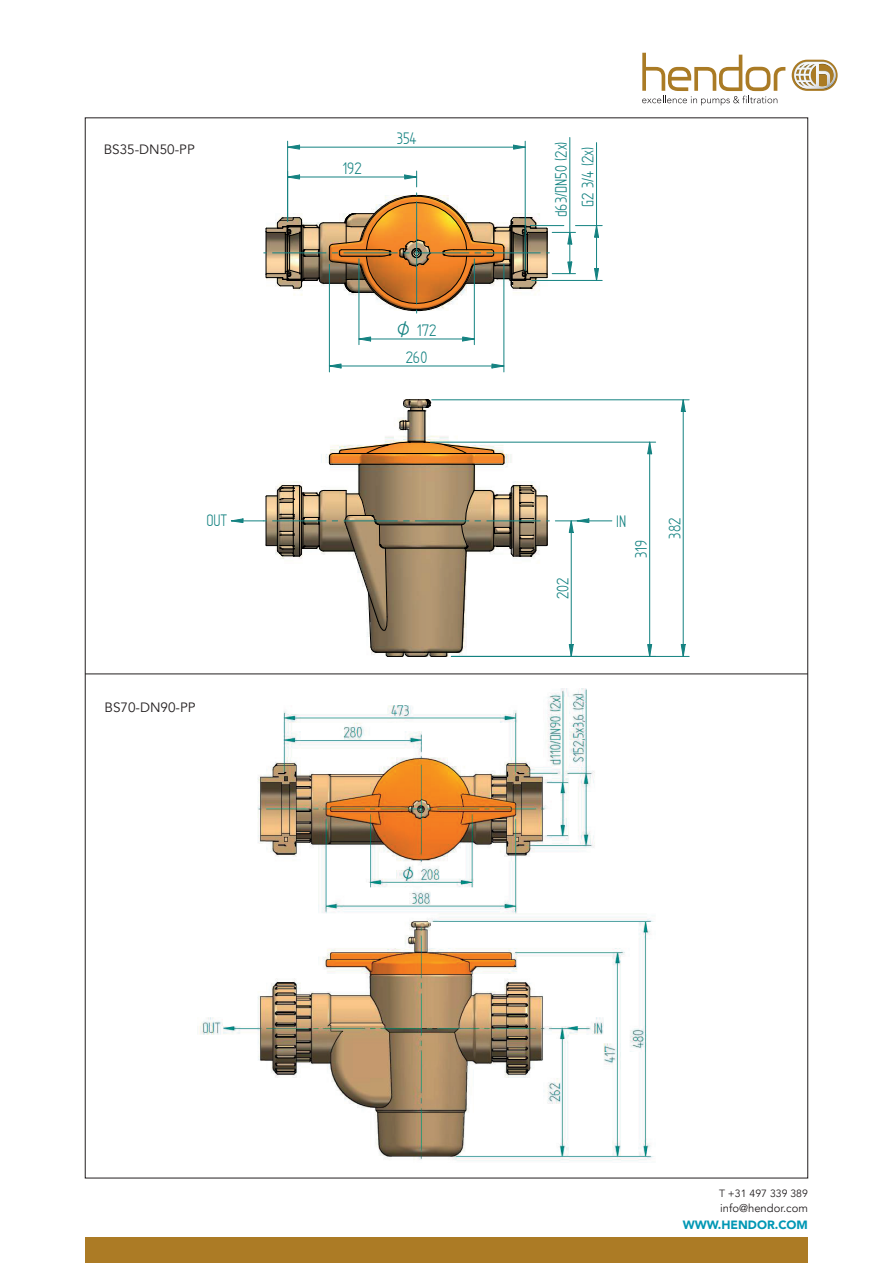
<style>
.page{position:relative;width:893px;height:1263px;background:#fff}
.page>*{position:absolute;margin:0;border:0;box-sizing:border-box;transform-origin:0 0}
.t1{font:18.9px/26.7px "Solid Edge ISO";color:#148281;text-align:center}
.t2{font:13.5px "Avenir";color:#231f20}
.t3{font:900 12px "Avenir";color:#0097b4}
.t4{font:11.25px "Avenir";color:#231f20}
.t5{font:10.5px "Avenir";color:#231f20}
</style>
<div class="page">
<div style="left:85px;top:1237px;width:723px;height:26px;background:#ac7b25"></div>
<svg style="left:792px;top:60px;width:46px;height:31px"></svg>
<svg style="left:794px;top:62px;width:42px;height:27px"></svg>
<svg style="left:642px;top:53px;width:143px;height:52px"></svg>
<hr style="left:85px;top:674px;width:723px;height:1px;background:#231f20">
<svg style="left:264px;top:399px;width:285px;height:258px"></svg>
<hr style="left:287px;top:141px;width:1px;height:80px;background:#148281">
<hr style="left:525px;top:141px;width:1px;height:130px;background:#148281">
<svg style="left:287px;top:144px;width:14px;height:6px"></svg>
<svg style="left:513px;top:144px;width:13px;height:6px"></svg>
<hr style="left:288px;top:147px;width:237px;height:1px;background:#148281">
<svg style="left:288px;top:174px;width:13px;height:6px"></svg>
<svg style="left:404px;top:171px;width:14px;height:16px"></svg>
<hr style="left:288px;top:177px;width:129px;height:1px;background:#148281">
<hr style="left:329px;top:264px;width:1px;height:108px;background:#148281">
<hr style="left:503px;top:264px;width:1px;height:108px;background:#148281">
<svg style="left:328px;top:363px;width:14px;height:6px"></svg>
<svg style="left:491px;top:363px;width:14px;height:6px"></svg>
<hr style="left:329px;top:366px;width:175px;height:1px;background:#148281">
<hr style="left:577px;top:520px;width:35px;height:1px;background:#148281">
<hr style="left:231px;top:520px;width:33px;height:1px;background:#148281">
<svg style="left:230px;top:518px;width:14px;height:5px"></svg>
<hr style="left:358px;top:259px;width:1px;height:86px;background:#148281">
<hr style="left:474px;top:259px;width:1px;height:86px;background:#148281">
<svg style="left:358px;top:336px;width:14px;height:6px"></svg>
<svg style="left:462px;top:336px;width:13px;height:6px"></svg>
<hr style="left:359px;top:339px;width:115px;height:1px;background:#148281">
<hr style="left:569px;top:137px;width:1px;height:137px;background:#148281">
<svg style="left:264px;top:193px;width:338px;height:120px"></svg>
<hr style="left:596px;top:143px;width:1px;height:137px;background:#148281">
<svg style="left:568px;top:643px;width:6px;height:13px"></svg>
<svg style="left:555px;top:518px;width:35px;height:15px"></svg>
<hr style="left:571px;top:521px;width:1px;height:135px;background:#148281">
<hr style="left:430px;top:442px;width:226px;height:1px;background:#148281">
<svg style="left:647px;top:643px;width:6px;height:13px"></svg>
<svg style="left:647px;top:441px;width:6px;height:14px"></svg>
<hr style="left:649px;top:442px;width:1px;height:214px;background:#148281">
<hr style="left:451px;top:656px;width:238px;height:1px;background:#148281">
<hr style="left:432px;top:399px;width:257px;height:1px;background:#148281">
<svg style="left:680px;top:643px;width:6px;height:14px"></svg>
<svg style="left:680px;top:399px;width:6px;height:13px"></svg>
<hr style="left:683px;top:400px;width:1px;height:256px;background:#148281">
<img style="left:199px;top:689px;width:455px;height:472px">
<p class="t2" style="left:104px;top:141px;width:93px">BS35-DN50-PP</p>
<p class="t1" style="left:342px;top:155px;width:21px">192</p>
<p class="t1" style="left:397px;top:125px;width:21px">354</p>
<p class="t1" style="left:417px;top:317px;width:21px">172</p>
<p class="t1" style="left:406px;top:344px;width:23px">260</p>
<p class="t1" style="left:548px;top:217px;width:77px;rotate:-90deg">d63/DN50 (2x)<br>G2 3/4 (2x)</p>
<p class="t1" style="left:207px;top:507px;width:22px">OUT</p>
<p class="t1" style="left:616px;top:507px;width:12px">IN</p>
<p class="t1" style="left:549px;top:599px;width:23px;rotate:-90deg">202</p>
<p class="t1" style="left:628px;top:558px;width:20px;rotate:-90deg">319</p>
<p class="t1" style="left:661px;top:538px;width:22px;rotate:-90deg">382</p>
<p class="t2" style="left:105px;top:699px;width:93px">BS70-DN90-PP</p>
<p class="t5" style="left:719px;top:1187px;width:90px">T +31 497 339 389</p>
<p class="t4" style="left:720px;top:1201px;width:89px">info@hendor.com</p>
<p class="t3" style="left:683px;top:1214px;width:127px">WWW.HENDOR.COM</p>
</div>
